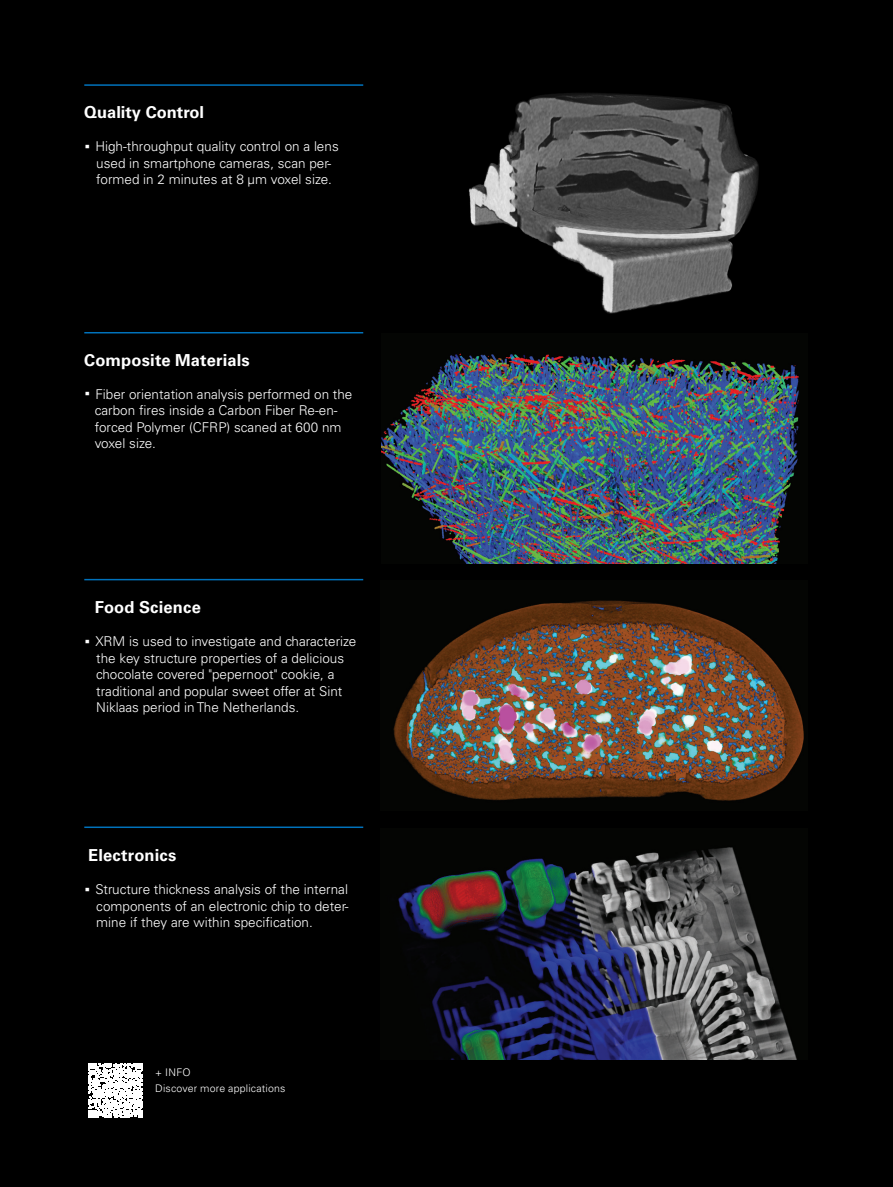
<style>
.page{position:relative;width:893px;height:1187px;background:#fff}
.page>*{position:absolute;margin:0;border:0;box-sizing:border-box;transform-origin:0 0}
.Sub-headline{font:700 16.5px "Univers LT Std";letter-spacing:.005em;color:#fff}
.t1{font:300 13.5px/16.5px "Univers LT Std";color:#fff}
.Sub-headline-2{font:300 10.5px/16.5px "Univers LT Std";letter-spacing:.015em;color:#fff}
</style>
<div class="page">
<div style="left:0;top:0;width:893px;height:1186px;background:#000"></div>
<img style="left:469px;top:93px;width:290px;height:221px">
<img style="left:381px;top:353px;width:418px;height:211px">
<img style="left:393px;top:600px;width:411px;height:201px">
<img style="left:398px;top:847px;width:399px;height:212px">
<hr style="left:84px;top:332px;width:279px;height:1px;background:#0072bc">
<hr style="left:84px;top:579px;width:279px;height:1px;background:#0072bc">
<hr style="left:84px;top:826px;width:279px;height:2px;background:#0072bc">
<hr style="left:84px;top:84px;width:279px;height:2px;background:#0072bc">
<svg style="left:89px;top:1063px;width:54px;height:54px;background:#ddd"></svg>
<p class="Sub-headline" style="left:84px;top:103px;width:121px">Quality Control</p>
<p class="t1" style="left:95px;top:138px;width:245px">High-throughput quality control on a lens used in smartphone cameras, scan per&shy;formed in 2 minutes at 8 µm voxel size.</p>
<p class="Sub-headline" style="left:84px;top:350px;width:167px">Composite Materials</p>
<p class="t1" style="left:95px;top:386px;width:259px">Fiber orientation analysis performed on the carbon fires inside a Carbon Fiber Re-en&shy;forced Polymer (CFRP) scaned at 600 nm voxel size.</p>
<p class="Sub-headline" style="left:95px;top:598px;width:108px">Food Science</p>
<p class="t1" style="left:95px;top:633px;width:263px">XRM is used to investigate and characterize the key structure properties of a delicious chocolate covered "pepernoot" cookie, a traditional and popular sweet offer at Sint Niklaas period in The Netherlands.</p>
<p class="Sub-headline" style="left:88px;top:845px;width:90px">Electronics</p>
<p class="t1" style="left:95px;top:881px;width:255px;text-align:justify">Structure thickness analysis of the internal components of an electronic chip to deter&shy;mine if they are within specification.</p>
<p class="Sub-headline-2" style="left:155px;top:1063px;width:132px">+ INFO<br>Discover more applications</p>
</div>
